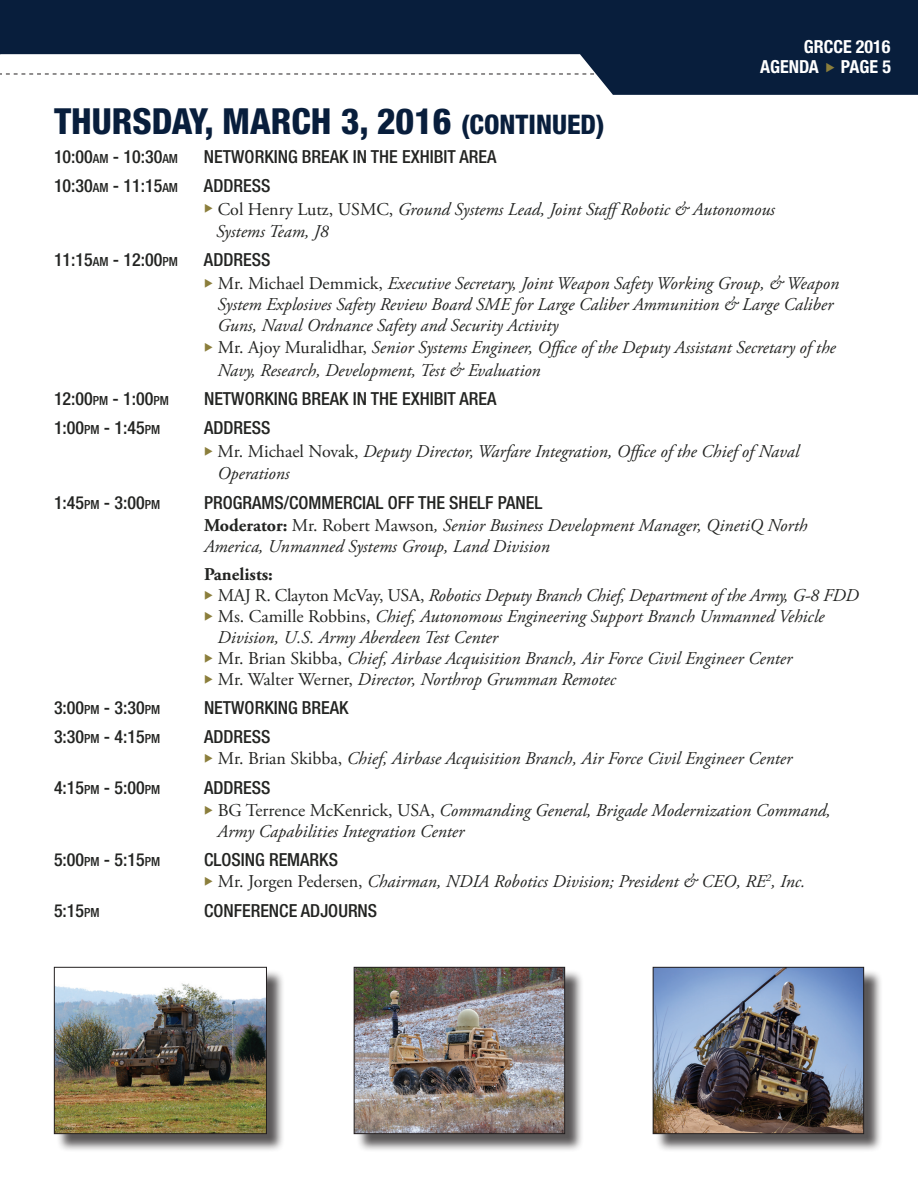
<style>
.page{position:relative;width:918px;height:1188px;background:#fff}
.page>*{position:absolute;margin:0;border:0;box-sizing:border-box;transform-origin:0 0}
.t1{font:800 condensed 36px "Helvetica Neue LT Std";color:#081e3c}
.t2{font:italic 18px/21px "Adobe Garamond Pro";color:#232422}
.t3{font:500 condensed 18px "Helvetica Neue LT Std";color:#232422}
.t4{font:500 condensed 18px "Helvetica Neue LT Std";color:#232422}
.t5{font:700 condensed 18px/20.1px "Helvetica Neue LT Std";color:#fff;text-align:right}
.t6{font:700 18px "Adobe Garamond Pro";color:#232422}
.s1{font-size:27px}
.s2{font-size:12.6px}
.s3{color:#8b7e3c}
.s4{font-style:normal}
.s5{font-weight:700;font-style:normal}
</style>
<div class="page">
<svg style="left:0;top:0;width:918px;height:95px;fill:#081e3c"></svg>
<div style="left:56px;top:969px;width:230px;height:184px;background:#231f20;opacity:.75"></div>
<img style="left:56px;top:969px;width:209px;height:163px">
<div style="left:54px;top:967px;width:213px;height:167px;border:1px solid #231f20"></div>
<div style="left:356px;top:969px;width:228px;height:184px;background:#231f20;opacity:.75"></div>
<img style="left:356px;top:969px;width:207px;height:163px">
<div style="left:354px;top:967px;width:211px;height:167px;border:1px solid #231f20"></div>
<div style="left:655px;top:969px;width:228px;height:184px;background:#231f20;opacity:.75"></div>
<img style="left:655px;top:969px;width:207px;height:163px">
<div style="left:653px;top:967px;width:211px;height:167px;border:1px solid #231f20"></div>
<svg style="left:827px;top:63px;width:8px;height:10px"></svg>
<p class="t5" style="left:760px;top:37px;width:132px">GRCCE 2016<br>AGENDA PAGE 5</p>
<h1 class="t1" style="left:54px;top:99px;width:552px">THURSDAY, MARCH 3, 2016 <span class="s1">(CONTINUED)</span></h1>
<p class="t4" style="left:54px;top:146px;width:126px">10:00<span class="s2">AM</span> - 10:30<span class="s2">AM</span></p>
<p class="t3" style="left:204px;top:146px;width:294px">NETWORKING BREAK IN THE EXHIBIT AREA</p>
<p class="t4" style="left:54px;top:175px;width:126px">10:30<span class="s2">AM</span> - 11:15<span class="s2">AM</span></p>
<p class="t3" style="left:204px;top:175px;width:68px">ADDRESS</p>
<p class="t2" style="left:216px;top:198px;width:560px;line-height:22.5px;text-indent:-12px"><span class="s3">◆</span> <span class="s4">Col Henry Lutz, USMC,</span> Ground Systems Lead, Joint StaffRobotic &amp; Autonomous<br>Systems Team, J8</p>
<p class="t4" style="left:54px;top:249px;width:125px">11:15<span class="s2">AM</span> - 12:00<span class="s2">PM</span></p>
<p class="t3" style="left:204px;top:249px;width:68px">ADDRESS</p>
<p class="t2" style="left:218px;top:273px;width:623px;text-indent:-14px"><span class="s3">◆</span> <span class="s4">Mr. Michael Demmick,</span> Executive Secretary, Joint Weapon Safety Working Group, &amp; Weapon<br>System Explosives Safety Review Board SME for Large Caliber Ammunition &amp; Large Caliber<br>Guns, Naval Ordnance Safety and Security Activity</p>
<p class="t2" style="left:218px;top:337px;width:620px;line-height:22.5px;text-indent:-14px"><span class="s3">◆</span> <span class="s4">Mr. Ajoy Muralidhar,</span> Senior Systems Engineer, Office of the Deputy Assistant Secretary of the<br>Navy, Research, Development, Test &amp; Evaluation</p>
<p class="t4" style="left:54px;top:388px;width:116px">12:00<span class="s2">PM</span> - 1:00<span class="s2">PM</span></p>
<p class="t3" style="left:204px;top:388px;width:294px">NETWORKING BREAK IN THE EXHIBIT AREA</p>
<p class="t4" style="left:54px;top:417px;width:108px">1:00<span class="s2">PM</span> - 1:45<span class="s2">PM</span></p>
<p class="t3" style="left:204px;top:417px;width:68px">ADDRESS</p>
<p class="t2" style="left:218px;top:440px;width:583px;line-height:22.5px;text-indent:-14px"><span class="s3">◆</span> <span class="s4">Mr. Michael Novak,</span> Deputy Director, Warfare Integration, Office of the Chief of Naval<br>Operations</p>
<p class="t4" style="left:54px;top:492px;width:108px">1:45<span class="s2">PM</span> - 3:00<span class="s2">PM</span></p>
<p class="t3" style="left:204px;top:492px;width:340px">PROGRAMS/COMMERCIAL OFF THE SHELF PANEL</p>
<p class="t2" style="left:204px;top:515px;width:605px"><span class="s5">Moderator:</span> <span class="s4">Mr. Robert Mawson</span>, Senior Business Development Manager, QinetiQ North<br>America, Unmanned Systems Group, Land Division</p>
<p class="t6" style="left:204px;top:564px;width:70px">Panelists:</p>
<p class="t2" style="left:204px;top:585px;width:656px"><span class="s3">◆</span> <span class="s4">MAJ R. Clayton McVay, USA,</span> Robotics Deputy Branch Chief, Department of the Army, G-8 FDD</p>
<p class="t2" style="left:218px;top:606px;width:608px;text-indent:-14px"><span class="s3">◆</span> <span class="s4">Ms. Camille Robbins,</span> Chief, Autonomous Engineering Support Branch Unmanned Vehicle<br>Division, U.S. Army Aberdeen Test Center</p>
<p class="t2" style="left:204px;top:648px;width:590px"><span class="s3">◆</span> <span class="s4">Mr. Brian Skibba,</span> Chief, Airbase Acquisition Branch, Air Force Civil Engineer Center</p>
<p class="t2" style="left:204px;top:669px;width:413px"><span class="s3">◆</span> <span class="s4">Mr. Walter Werner,</span> Director, Northrop Grumman Remotec</p>
<p class="t4" style="left:54px;top:697px;width:108px">3:00<span class="s2">PM</span> - 3:30<span class="s2">PM</span></p>
<p class="t3" style="left:204px;top:697px;width:146px">NETWORKING BREAK</p>
<p class="t4" style="left:54px;top:726px;width:108px">3:30<span class="s2">PM</span> - 4:15<span class="s2">PM</span></p>
<p class="t3" style="left:204px;top:726px;width:68px">ADDRESS</p>
<p class="t2" style="left:204px;top:749px;width:590px"><span class="s3">◆</span> <span class="s4">Mr. Brian Skibba,</span> Chief, Airbase Acquisition Branch, Air Force Civil Engineer Center</p>
<p class="t4" style="left:54px;top:777px;width:108px">4:15<span class="s2">PM</span> - 5:00<span class="s2">PM</span></p>
<p class="t3" style="left:204px;top:777px;width:68px">ADDRESS</p>
<p class="t2" style="left:218px;top:800px;width:615px;text-indent:-14px"><span class="s3">◆</span> <span class="s4">BG Terrence McKenrick, USA,</span> Commanding General, Brigade Modernization Command,<br>Army Capabilities Integration Center</p>
<p class="t4" style="left:54px;top:849px;width:108px">5:00<span class="s2">PM</span> - 5:15<span class="s2">PM</span></p>
<p class="t3" style="left:204px;top:849px;width:136px">CLOSING REMARKS</p>
<p class="t2" style="left:204px;top:872px;width:603px"><span class="s3">◆</span> <span class="s4">Mr. Jorgen Pedersen,</span> Chairman, NDIA Robotics Division; President &amp; CEO, RE<sup>2</sup>, Inc.</p>
<p class="t4" style="left:54px;top:900px;width:47px">5:15<span class="s2">PM</span></p>
<p class="t3" style="left:204px;top:900px;width:175px">CONFERENCE ADJOURNS</p>
</div>
